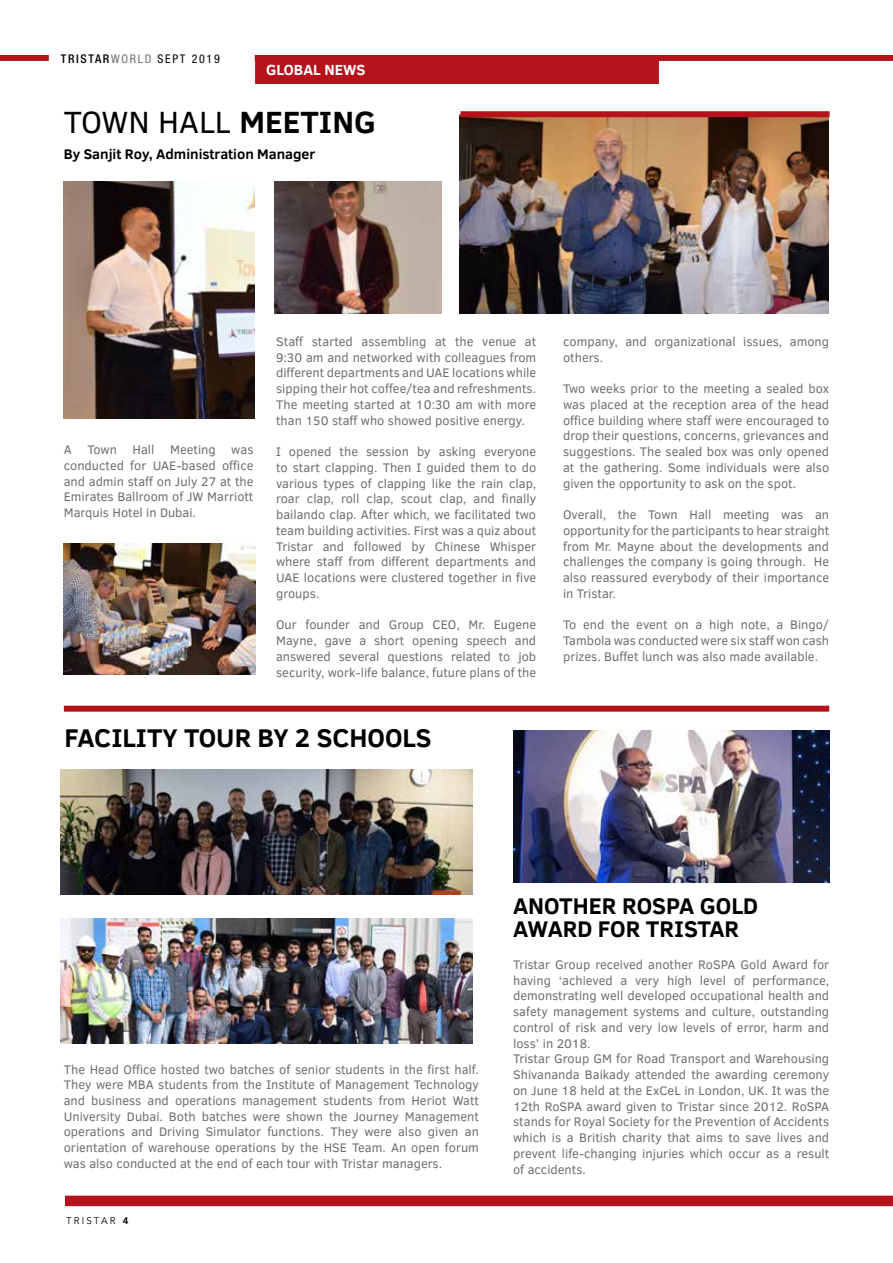
<style>
.page{position:relative;width:893px;height:1263px;background:#fff}
.page>*{position:absolute;margin:0;border:0;box-sizing:border-box;transform-origin:0 0}
.t1{font:31.5px "Clear Sans";color:#000}
.t2{font:700 26.25px "Clear Sans";color:#000}
.t3{font:700 23.25px/23.1px "Clear Sans";color:#000}
.t4{font:700 15px "Clear Sans";color:#fff}
.t5{font:700 14.25px "Clear Sans";color:#000}
.t6{font:12.75px/15.8px "Clear Sans";color:#6d6e71;text-align:justify}
.t7{font:condensed 12px "Helvetica Neue";letter-spacing:.14em;color:#000}
.t8{font:9.75px "Avenir";letter-spacing:.22em;color:#000}
.s1{font-weight:500}
.s2{color:#6d6e71}
.s3{font-weight:700}
.s4{font-weight:800}
</style>
<div class="page">
<img style="left:459px;top:114px;width:370px;height:199px">
<div style="left:0;top:55px;width:49px;height:6px;background:#b5121b"></div>
<div style="left:255px;top:60px;width:404px;height:24px;background:#b5121b"></div>
<div style="left:65px;top:1196px;width:828px;height:10px;background:#b5121b"></div>
<div style="left:255px;top:55px;width:638px;height:6px;background:#b5121b"></div>
<div style="left:64px;top:706px;width:765px;height:6px;background:#b5121b"></div>
<img style="left:513px;top:730px;width:316px;height:153px">
<div style="left:460px;top:111px;width:369px;height:6px;background:#b5121b"></div>
<img style="left:274px;top:182px;width:167px;height:132px">
<img style="left:64px;top:543px;width:192px;height:131px">
<img style="left:61px;top:770px;width:411px;height:125px">
<img style="left:61px;top:918px;width:411px;height:125px">
<img style="left:64px;top:182px;width:191px;height:236px">
<p class="t7" style="left:61px;top:52px;width:160px"><span class="s1">TRISTAR</span><span class="s2">WORLD</span> SEPT 2019</p>
<p class="t4" style="left:266px;top:59px;width:101px">GLOBAL NEWS</p>
<h1 class="t1" style="left:64px;top:101px;width:314px">TOWN HALL <span class="s3">MEETING</span></h1>
<p class="t5" style="left:64px;top:144px;width:253px">By Sanjit Roy, Administration Manager</p>
<p class="t6" style="left:64px;top:442px;width:191px">A Town Hall Meeting was conducted for UAE-based office and admin staff on July 27 at the Emirates Ballroom of JW Marriott Marquis Hotel in Dubai.</p>
<p class="t6" style="left:276px;top:333px;width:262px">Staff started assembling at the venue at 9:30 am and networked with colleagues from different departments and UAE locations while sipping their hot coffee/tea and refreshments.<br>The meeting started at 10:30 am with more than 150 staff who showed positive energy.</p>
<p class="t6" style="left:276px;top:444px;width:262px">I opened the session by asking everyone to start clapping. Then I guided them to do various types of clapping like the rain clap, roar clap, roll clap, scout clap, and finally bailando clap. After which, we facilitated two team building activities. First was a quiz about Tristar and followed by Chinese Whisper where staff from different departments and UAE locations were clustered together in five groups.</p>
<p class="t6" style="left:276px;top:617px;width:262px">Our founder and Group CEO, Mr. Eugene Mayne, gave a short opening speech and answered several questions related to job security, work-life balance, future plans of the</p>
<h2 class="t2" style="left:65px;top:719px;width:368px">FACILITY TOUR BY 2 SCHOOLS</h2>
<p class="t6" style="left:563px;top:333px;width:268px">company, and organizational issues, among others.</p>
<p class="t6" style="left:563px;top:381px;width:268px">Two weeks prior to the meeting a sealed box was placed at the reception area of the head office building where staff were encouraged to drop their questions, concerns, grievances and suggestions. The sealed box was only opened at the gathering. Some individuals were also given the opportunity to ask on the spot.</p>
<p class="t6" style="left:563px;top:507px;width:268px">Overall, the Town Hall meeting was an opportunity for the participants to hear straight from Mr. Mayne about the developments and challenges the company is going through. He also reassured everybody of their importance in Tristar.</p>
<p class="t6" style="left:563px;top:617px;width:268px">To end the event on a high note, a Bingo/ Tambola was conducted were six staff won cash prizes. Buffet lunch was also made available.</p>
<p class="t6" style="left:64px;top:1061px;width:417px">The Head Office hosted two batches of senior students in the first half.<br>They were MBA students from the Institute of Management Technology and business and operations management students from Heriot Watt University Dubai. Both batches were shown the Journey Management operations and Driving Simulator functions. They were also given an orientation of warehouse operations by the HSE Team. An open forum was also conducted at the end of each tour with Tristar managers.</p>
<p class="t8" style="left:66px;top:1215px;width:64px">TRISTAR <span class="s4">4</span></p>
<h3 class="t3" style="left:513px;top:894px;width:246px">ANOTHER ROSPA GOLD<br>AWARD FOR TRISTAR</h3>
<p class="t6" style="left:513px;top:956px;width:318px;text-align:left">Tristar Group received another RoSPA Gold Award for having ‘achieved a very high level of performance, demonstrating well developed occupational health and safety management systems and culture, outstanding control of risk and very low levels of error, harm and loss’ in 2018.<br>Tristar Group GM for Road Transport and Warehousing Shivananda Baikady attended the awarding ceremony on June 18 held at the ExCeL in London, UK. It was the 12th RoSPA award given to Tristar since 2012. RoSPA stands for Royal Society for the Prevention of Accidents which is a British charity that aims to save lives and prevent life-changing injuries which occur as a result of accidents.</p>
</div>
